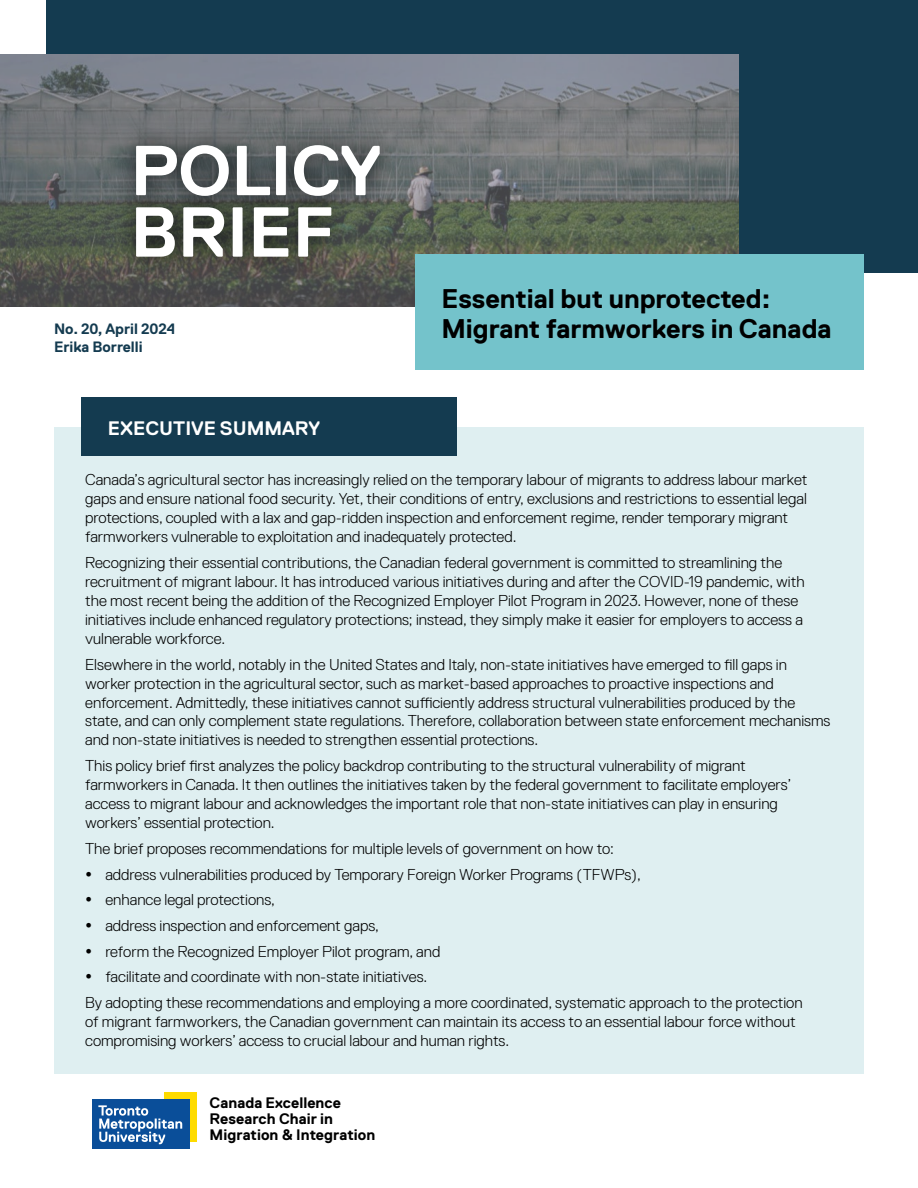
<style>
.page{position:relative;width:918px;height:1188px;background:#fff}
.page>*{position:absolute;margin:0;border:0;box-sizing:border-box;transform-origin:0 0}
.t1{font:700 70.5px/61.5px "Replica Std";letter-spacing:-.005em;color:#fff}
.t2{font:700 27px/30px "Replica Std";color:#000}
.t3{font:700 19.5px "Replica Std";color:#fff}
.t4{font:300 15.75px/18.9px "Replica Std";color:#000}
.t5{font:700 15.15px/16px "Replica Std";letter-spacing:.005em;color:#000}
.t6{font:700 15px/18px "Replica Std";color:#143b50}
</style>
<div class="page">
<div style="left:46px;top:0;width:872px;height:272px;background:#143b50"></div>
<div style="left:54px;top:427px;width:810px;height:647px;background:#dfeff1"></div>
<div style="left:164px;top:1092px;width:33px;height:50px;background:#fedb00"></div>
<div style="left:92px;top:1100px;width:97px;height:49px;background:#0a4e99"></div>
<svg style="left:98px;top:1105px;width:84px;height:39px"></svg>
<svg style="left:0;top:54px;width:738px;height:253px;background:#6d7272"></svg>
<div style="left:416px;top:255px;width:448px;height:115px;background:#74c3cb"></div>
<div style="left:114px;top:124px;width:288px;height:155px;background:#000;opacity:.75"></div>
<div style="left:81px;top:397px;width:376px;height:58px;background:#143b50"></div>
<h1 class="t1" style="left:130px;top:140px;width:253px">POLICY<br>BRIEF</h1>
<p class="t6" style="left:54px;top:320px;width:123px">No. 20, April 2024<br>Erika Borrelli</p>
<p class="t3" style="left:108px;top:418px;width:214px">EXECUTIVE SUMMARY</p>
<h2 class="t2" style="left:441px;top:284px;width:392px">Essential but unprotected:<br>Migrant farmworkers in Canada</h2>
<p class="t4" style="left:85px;top:471px;width:724px">Canada’s agricultural sector has increasingly relied on the temporary labour of migrants to address labour market gaps and ensure national food security. Yet, their conditions of entry, exclusions and restrictions to essential legal protections, coupled with a lax and gap-ridden inspection and enforcement regime, render temporary migrant farmworkers vulnerable to exploitation and inadequately protected.</p>
<p class="t4" style="left:85px;top:553px;width:721px">Recognizing their essential contributions, the Canadian federal government is committed to streamlining the recruitment of migrant labour. It has introduced various initiatives during and after the COVID-19 pandemic, with the most recent being the addition of the Recognized Employer Pilot Program in 2023. However, none of these initiatives include enhanced regulatory protections; instead, they simply make it easier for employers to access a vulnerable workforce.</p>
<p class="t4" style="left:85px;top:655px;width:747px">Elsewhere in the world, notably in the United States and Italy, non-state initiatives have emerged to fill gaps in worker protection in the agricultural sector, such as market-based approaches to proactive inspections and enforcement. Admittedly, these initiatives cannot sufficiently address structural vulnerabilities produced by the state, and can only complement state regulations. Therefore, collaboration between state enforcement mechanisms and non-state initiatives is needed to strengthen essential protections.</p>
<p class="t4" style="left:85px;top:756px;width:708px">This policy brief first analyzes the policy backdrop contributing to the structural vulnerability of migrant farmworkers in Canada. It then outlines the initiatives taken by the federal government to facilitate employers’ access to migrant labour and acknowledges the important role that non-state initiatives can play in ensuring workers’ essential protection.</p>
<p class="t4" style="left:85px;top:839px;width:530px">The brief proposes recommendations for multiple levels of government on how to:</p>
<p class="t4" style="left:105px;top:865px;width:537px">address vulnerabilities produced by Temporary Foreign Worker Programs (TFWPs),</p>
<p class="t4" style="left:105px;top:890px;width:171px">enhance legal protections,</p>
<p class="t4" style="left:105px;top:916px;width:275px">address inspection and enforcement gaps,</p>
<p class="t4" style="left:105px;top:942px;width:336px">reform the Recognized Employer Pilot program, and</p>
<p class="t4" style="left:105px;top:967px;width:323px">facilitate and coordinate with non-state initiatives.</p>
<p class="t4" style="left:85px;top:993px;width:719px">By adopting these recommendations and employing a more coordinated, systematic approach to the protection</p>
<p class="t4" style="left:85px;top:1012px;width:712px">of migrant farmworkers, the Canadian government can maintain its access to an essential labour force without compromising workers’ access to crucial labour and human rights.</p>
<p class="t5" style="left:210px;top:1095px;width:167px">Canada Excellence<br>Research Chair in<br>Migration &amp; Integration</p>
</div>
